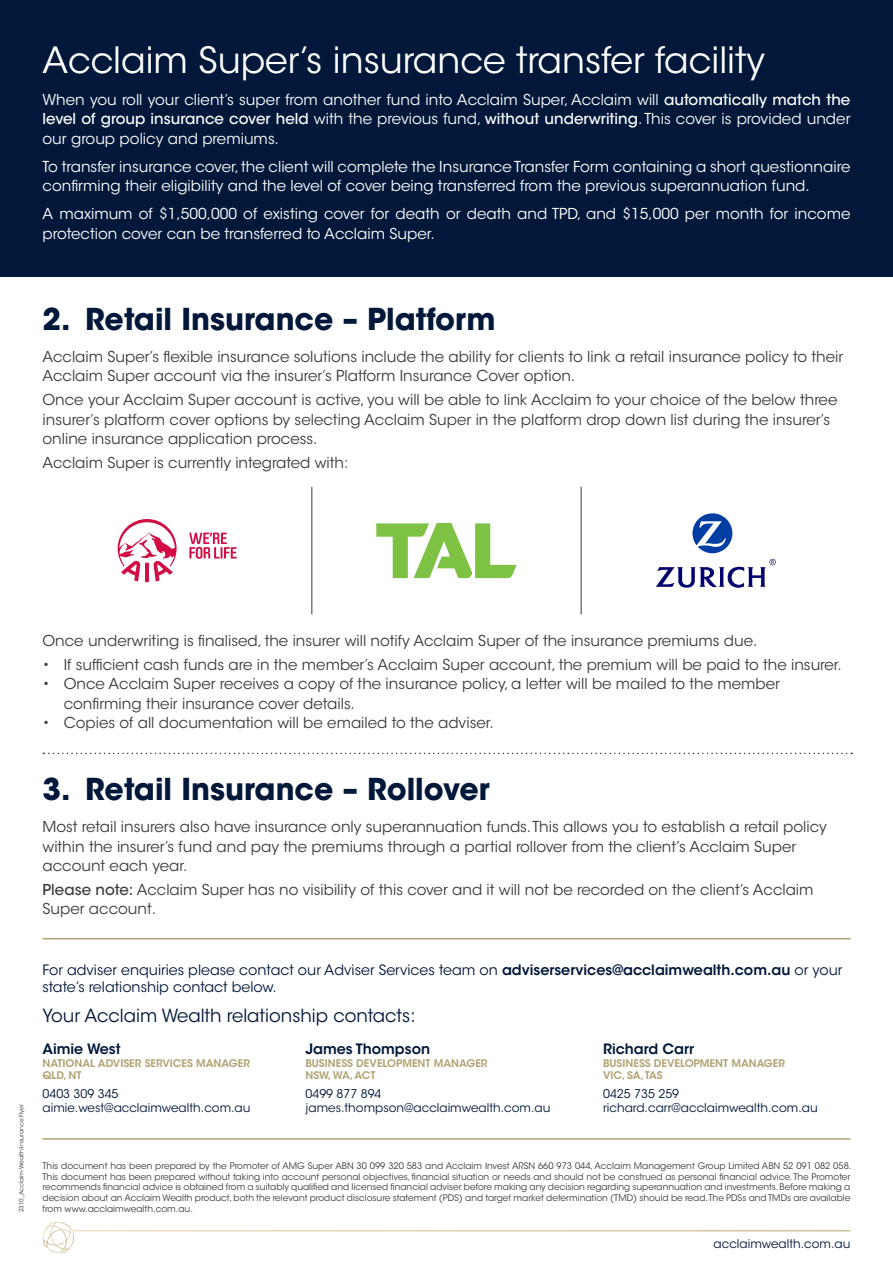
<style>
.page{position:relative;width:893px;height:1263px;background:#fff}
.page>*{position:absolute;margin:0;border:0;box-sizing:border-box;transform-origin:0 0}
.t1{font:36px "ITC Avant Garde Std";color:#fff}
.t2{font:700 30px "ITC Avant Garde Std";color:#02183a}
.t3{font:18px "ITC Avant Garde Std";color:#02183a}
.t4{font:15px/19.5px "ITC Avant Garde Std";color:#3b3c3b}
.t5{font:15px/19.5px "ITC Avant Garde Std";color:#fff}
.t6{font:14.25px/17.1px "ITC Avant Garde Std";color:#02183a}
.t7{font:600 14.25px "ITC Avant Garde Std";color:#02183a}
.t8{font:12px/14.4px "ITC Avant Garde Std";color:#02183a}
.t9{font:600 10.5px/12.6px "ITC Avant Garde Std";color:#b1a373}
.t10{font:9px/10.8px "ITC Avant Garde Std";color:#3b3c3b;text-align:justify}
.t11{font:6px "ITC Avant Garde Std";color:#3b3c3b}
.s1{font-weight:500}
.s2{font-weight:600}
</style>
<div class="page">
<svg style="left:43px;top:1222px;width:31px;height:31px"></svg>
<div style="left:0;top:0;width:893px;height:276px;background:#02183a"></div>
<hr style="left:43px;top:1138px;width:807px;height:1px;background:#b1a373">
<hr style="left:43px;top:938px;width:807px;height:1px;background:#b1a373">
<hr style="left:312px;top:487px;width:1px;height:127px;background:#3b3c3b">
<hr style="left:581px;top:487px;width:1px;height:127px;background:#3b3c3b">
<svg style="left:118px;top:519px;width:59px;height:63px"></svg>
<svg style="left:189px;top:533px;width:48px;height:26px"></svg>
<svg style="left:376px;top:523px;width:141px;height:55px"></svg>
<svg style="left:692px;top:513px;width:40px;height:40px"></svg>
<svg style="left:656px;top:559px;width:120px;height:29px"></svg>
<svg style="left:43px;top:753px;width:809px;height:1px"></svg>
<h1 class="t1" style="left:43px;top:38px;width:724px">Acclaim Super’s insurance transfer facility</h1>
<p class="t5" style="left:43px;top:90px;width:809px;text-align:justify">When you roll your client’s super from another fund into Acclaim Super, Acclaim will <span class="s1">automatically match the level of group insurance cover held</span> with the previous fund, <span class="s1">without underwriting</span>. This cover is provided under our group policy and premiums.</p>
<p class="t5" style="left:43px;top:157px;width:809px">To transfer insurance cover, the client will complete the Insurance Transfer Form containing a short questionnaire confirming their eligibility and the level of cover being transferred from the previous superannuation fund.</p>
<p class="t5" style="left:43px;top:204px;width:809px">A maximum of $1,500,000 of existing cover for death or death and TPD, and $15,000 per month for income protection cover can be transferred to Acclaim Super.</p>
<h2 class="t2" style="left:43px;top:299px;width:454px">2. Retail Insurance – Platform</h2>
<p class="t4" style="left:43px;top:347px;width:802px">Acclaim Super’s flexible insurance solutions include the ability for clients to link a retail insurance policy to their<br>Acclaim Super account via the insurer’s Platform Insurance Cover option.</p>
<p class="t4" style="left:43px;top:390px;width:796px">Once your Acclaim Super account is active, you will be able to link Acclaim to your choice of the below three insurer’s platform cover options by selecting Acclaim Super in the platform drop down list during the insurer’s online insurance application process.</p>
<p class="t4" style="left:43px;top:453px;width:307px">Acclaim Super is currently integrated with:</p>
<p class="t4" style="left:43px;top:631px;width:716px">Once underwriting is finalised, the insurer will notify Acclaim Super of the insurance premiums due.</p>
<p class="t4" style="left:43px;top:654px;width:801px">• If sufficient cash funds are in the member’s Acclaim Super account, the premium will be paid to the insurer.</p>
<p class="t4" style="left:64px;top:674px;width:718px;text-indent:-21px">• Once Acclaim Super receives a copy of the insurance policy, a letter will be mailed to the member confirming their insurance cover details.</p>
<p class="t4" style="left:43px;top:713px;width:453px">• Copies of all documentation will be emailed to the adviser.</p>
<h2 class="t2" style="left:43px;top:769px;width:449px">3. Retail Insurance – Rollover</h2>
<p class="t4" style="left:43px;top:817px;width:786px">Most retail insurers also have insurance only superannuation funds. This allows you to establish a retail policy within the insurer’s fund and pay the premiums through a partial rollover from the client’s Acclaim Super account each year.</p>
<p class="t4" style="left:43px;top:880px;width:773px"><span class="s1">Please note:</span> Acclaim Super has no visibility of this cover and it will not be recorded on the client’s Acclaim<br>Super account.</p>
<p class="t11" style="left:18px;top:1212px;width:109px;rotate:-90deg">2310_Acclaim-Wealth-Insurance Flyer</p>
<p class="t6" style="left:43px;top:962px;width:801px">For adviser enquiries please contact our Adviser Services team on <span class="s2">adviserservices@acclaimwealth.com.au</span> or your state’s relationship contact below.</p>
<p class="t3" style="left:43px;top:1005px;width:375px">Your Acclaim Wealth relationship contacts:</p>
<p class="t7" style="left:43px;top:1040px;width:79px">Aimie West</p>
<p class="t9" style="left:43px;top:1057px;width:209px">NATIONAL ADVISER SERVICES MANAGER<br>QLD, NT</p>
<p class="t8" style="left:43px;top:1087px;width:209px">0403 309 345 aimie.west@acclaimwealth.com.au</p>
<p class="t7" style="left:306px;top:1040px;width:126px">James Thompson</p>
<p class="t9" style="left:306px;top:1057px;width:183px">BUSINESS DEVELOPMENT MANAGER<br>NSW, WA, ACT</p>
<p class="t8" style="left:306px;top:1087px;width:246px">0499 877 894 james.thompson@acclaimwealth.com.au</p>
<p class="t7" style="left:603px;top:1040px;width:92px">Richard Carr</p>
<p class="t9" style="left:603px;top:1057px;width:183px">BUSINESS DEVELOPMENT MANAGER<br>VIC, SA, TAS</p>
<p class="t8" style="left:603px;top:1087px;width:216px">0425 735 259 richard.carr@acclaimwealth.com.au</p>
<p class="t10" style="left:43px;top:1160px;width:810px">This document has been prepared by the Promoter of AMG Super ABN 30 099 320 583 and Acclaim Invest ARSN 660 973 044, Acclaim Management Group Limited ABN 52 091 082 058.<br>This document has been prepared without taking into account personal objectives, financial situation or needs and should not be construed as personal financial advice. The Promoter recommends financial advice is obtained from a suitably qualified and licensed financial adviser before making any decision regarding superannuation and investments. Before making a decision about an Acclaim Wealth product, both the relevant product disclosure statement (PDS) and target market determination (TMD) should be read.The PDSs and TMDs are available from www.acclaimwealth.com.au.</p>
<p class="t8" style="left:714px;top:1237px;width:138px">acclaimwealth.com.au</p>
</div>
